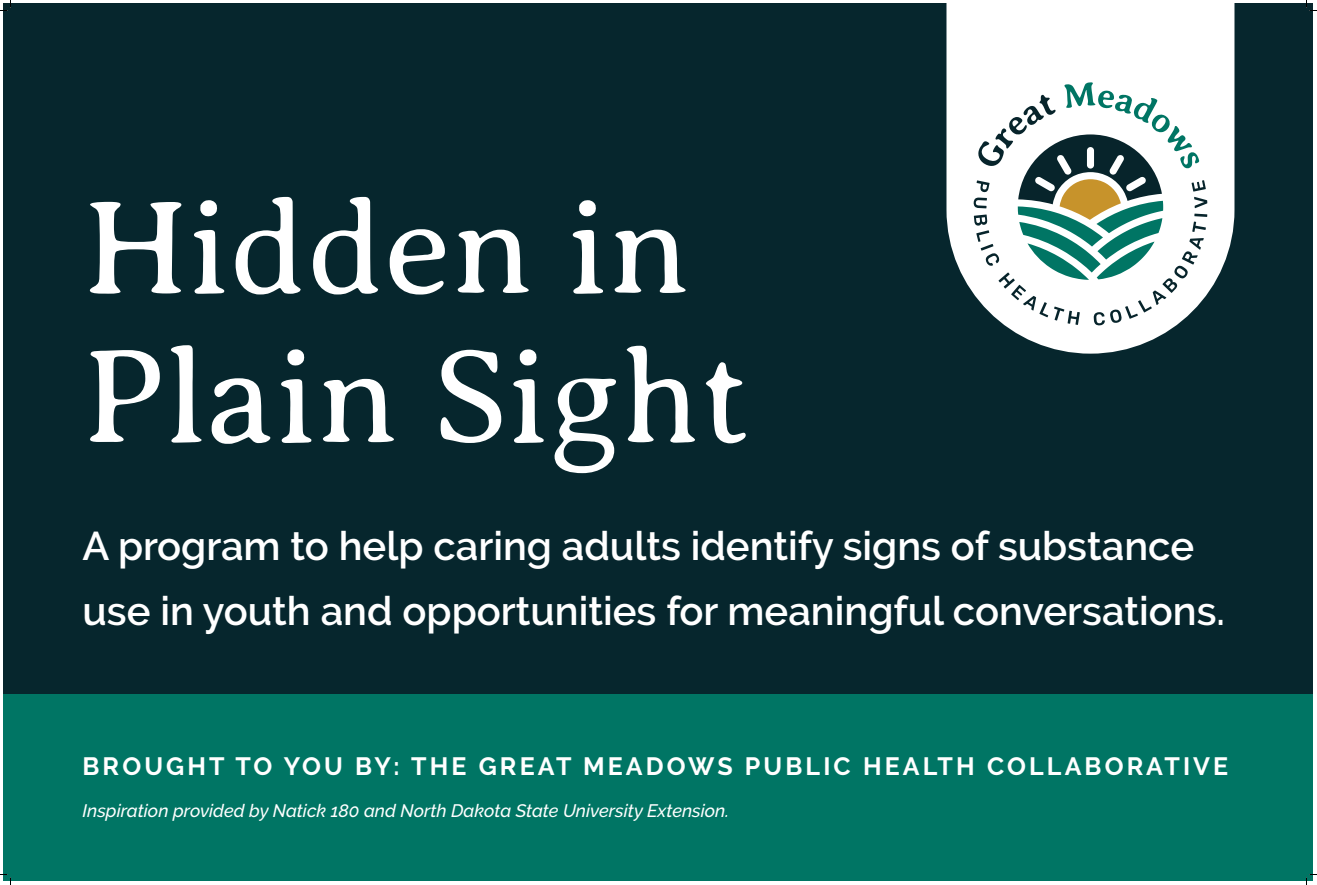
<style>
.page{position:relative;width:1317px;height:885px;background:#fff}
.page>*{position:absolute;margin:0;border:0;box-sizing:border-box;transform-origin:0 0}
.t1{font:300 135px "Averia Serif Libre";color:#fff}
.Body_-_Large{font:600 40px/65px "Raleway";color:#fff}
.t2{font:700 25px "Raleway";letter-spacing:.125em;color:#fff}
.Small_Note{font:italic 500 18px "Raleway";color:#fff}
</style>
<div class="page">
<div style="left:4px;top:4px;width:1309px;height:733px;background:#06262d"></div>
<div style="left:4px;top:694px;width:1309px;height:187px;background:#007564"></div>
<svg style="left:946px;top:4px;width:288px;height:350px;fill:#fff"></svg>
<svg style="left:974px;top:82px;width:233px;height:243px;background:#bcccc8"></svg>
<svg style="left:0;top:0;width:11px;height:11px"></svg>
<svg style="left:0;top:874px;width:11px;height:11px"></svg>
<svg style="left:1306px;top:0;width:11px;height:11px"></svg>
<svg style="left:1306px;top:874px;width:11px;height:11px"></svg>
<h1 class="t1" style="left:82px;top:173px;width:609px">Hidden in</h1>
<h1 class="t1" style="left:82px;top:322px;width:668px">Plain Sight</h1>
<p class="Body_-_Large" style="left:82px;top:513px;width:1144px">A program to help caring adults identify signs of substance use in youth and opportunities for meaningful conversations.</p>
<p class="t2" style="left:82px;top:752px;width:1147px">BROUGHT TO YOU BY: THE GREAT MEADOWS PUBLIC HEALTH COLLABORATIVE</p>
<p class="Small_Note" style="left:82px;top:800px;width:648px">Inspiration provided by Natick 180 and North Dakota State University Extension.</p>
</div>
